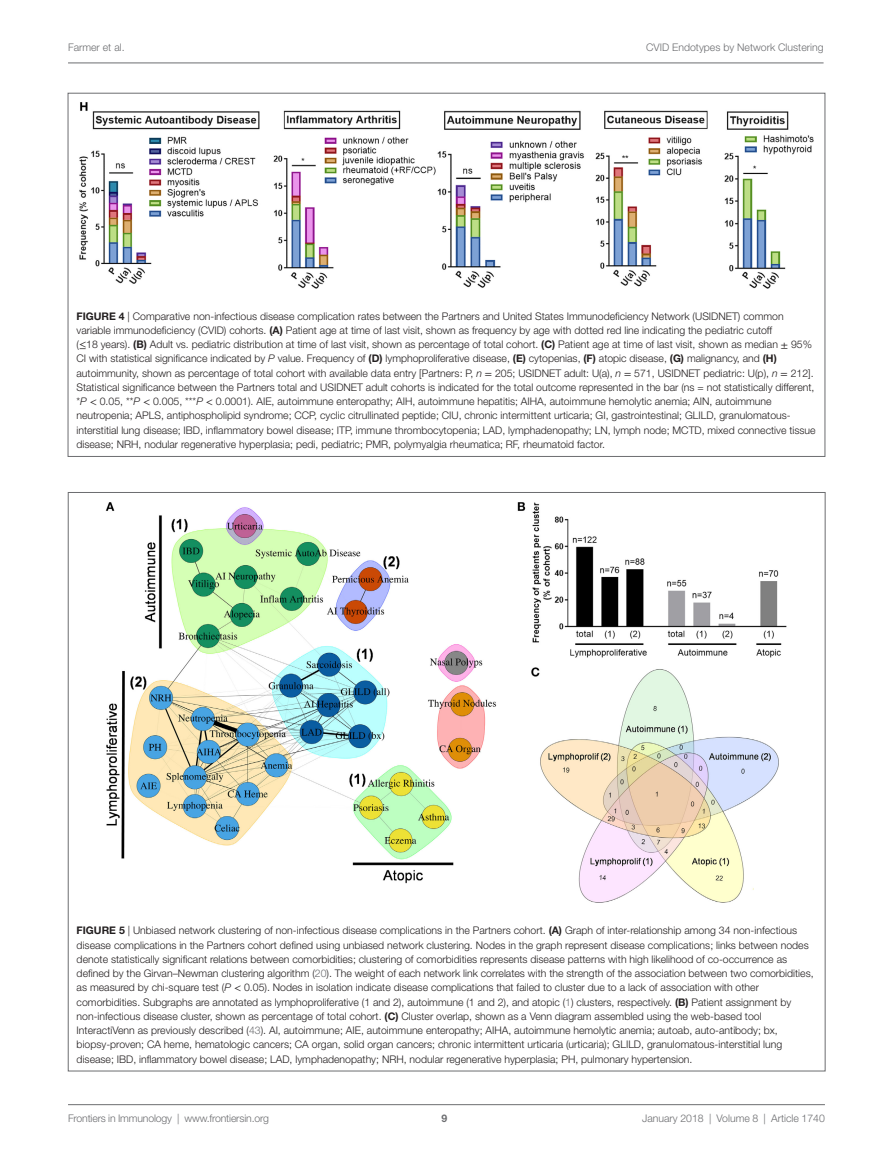
<style>
.page{position:relative;width:893px;height:1170px;background:#fff}
.page>*{position:absolute;margin:0;border:0;box-sizing:border-box;transform-origin:0 0}
.t1{font:300 10.5px/14.2px "Helvetica Neue LT Std";color:#231f20}
.t2{font:300 10.5px "Helvetica Neue LT Std";color:#6c6d70}
.t3{font:700 10.5px "Helvetica Neue LT Std";color:#6c6d70}
.s1{font-weight:700}
.s2{font-family:"STIX General";font-weight:400}
.s3{font-style:italic}
.s4{color:#6c6d70}
</style>
<div class="page">
<img style="left:105px;top:502px;width:682px;height:401px">
<img style="left:79px;top:102px;width:735px;height:187px">
<hr style="left:68px;top:1104px;width:757px;height:1px;background:#6c6d70">
<hr style="left:68px;top:63px;width:755px;height:1px;background:#6c6d70">
<p class="t2" style="left:68px;top:41px;width:58px">Farmer et al.</p>
<p class="t2" style="left:646px;top:41px;width:179px">CVID Endotypes by Network Clustering</p>
<p class="t1" style="left:76px;top:308px;width:741px"><span class="s1">FIGURE 4</span> | Comparative non-infectious disease complication rates between the Partners and United States Immunodeficiency Network (USIDNET) common variable immunodeficiency (CVID) cohorts. <span class="s1">(A)</span> Patient age at time of last visit, shown as frequency by age with dotted red line indicating the pediatric cutoff<br>(<span class="s2">≤</span>18 years). <span class="s1">(B)</span> Adult vs. pediatric distribution at time of last visit, shown as percentage of total cohort. <span class="s1">(C)</span> Patient age at time of last visit, shown as median <span class="s2">±</span> 95% CI with statistical significance indicated by <span class="s3">P</span> value. Frequency of <span class="s1">(D)</span> lymphoproliferative disease, <span class="s1">(E)</span> cytopenias, <span class="s1">(F)</span> atopic disease, <span class="s1">(G)</span> malignancy, and <span class="s1">(H) </span>autoimmunity, shown as percentage of total cohort with available data entry [Partners: P, <span class="s3">n</span> <span class="s2">=</span> 205; USIDNET adult: U(a), <span class="s3">n</span> <span class="s2">=</span> 571, USIDNET pediatric: U(p), <span class="s3">n</span> <span class="s2">=</span> 212].<br>Statistical significance between the Partners total and USIDNET adult cohorts is indicated for the total outcome represented in the bar (ns = not statistically different, *<span class="s3">P</span> <span class="s2">&lt;</span> 0.05, **<span class="s3">P</span> <span class="s2">&lt;</span> 0.005, ***<span class="s3">P</span> <span class="s2">&lt;</span> 0.0001). AIE, autoimmune enteropathy; AIH, autoimmune hepatitis; AIHA, autoimmune hemolytic anemia; AIN, autoimmune neutropenia; APLS, antiphospholipid syndrome; CCP, cyclic citrullinated peptide; CIU, chronic intermittent urticaria; GI, gastrointestinal; GLILD, granulomatous&shy;interstitial lung disease; IBD, inflammatory bowel disease; ITP, immune thrombocytopenia; LAD, lymphadenopathy; LN, lymph node; MCTD, mixed connective tissue disease; NRH, nodular regenerative hyperplasia; pedi, pediatric; PMR, polymyalgia rheumatica; RF, rheumatoid factor.</p>
<p class="t1" style="left:77px;top:923px;width:738px"><span class="s1">FIGURE 5</span> | Unbiased network clustering of non-infectious disease complications in the Partners cohort. <span class="s1">(A)</span> Graph of inter-relationship among 34 non-infectious disease complications in the Partners cohort defined using unbiased network clustering. Nodes in the graph represent disease complications; links between nodes denote statistically significant relations between comorbidities; clustering of comorbidities represents disease patterns with high likelihood of co-occurrence as defined by the Girvan–Newman clustering algorithm (<span class="s4">20</span>). The weight of each network link correlates with the strength of the association between two comorbidities, as measured by chi-square test (<span class="s3">P</span> <span class="s2">&lt;</span> 0.05). Nodes in isolation indicate disease complications that failed to cluster due to a lack of association with other comorbidities. Subgraphs are annotated as lymphoproliferative (1 and 2), autoimmune (1 and 2), and atopic (<span class="s4">1</span>) clusters, respectively. <span class="s1">(B)</span> Patient assignment by non-infectious disease cluster, shown as percentage of total cohort. <span class="s1">(C)</span> Cluster overlap, shown as a Venn diagram assembled using the web-based tool InteractiVenn as previously described (<span class="s4">43</span>). AI, autoimmune; AIE, autoimmune enteropathy; AIHA, autoimmune hemolytic anemia; autoab, auto-antibody; bx, biopsy-proven; CA heme, hematologic cancers; CA organ, solid organ cancers; chronic intermittent urticaria (urticaria); GLILD, granulomatous-interstitial lung disease; IBD, inflammatory bowel disease; LAD, lymphadenopathy; NRH, nodular regenerative hyperplasia; PH, pulmonary hypertension.</p>
<p class="t2" style="left:68px;top:1111px;width:203px">Frontiers in Immunology | www.frontiersin.org</p>
<p class="t2" style="left:642px;top:1111px;width:184px">January 2018 | Volume 8 | Article 1740</p>
<p class="t3" style="left:441px;top:1111px;width:7px">9</p>
</div>
